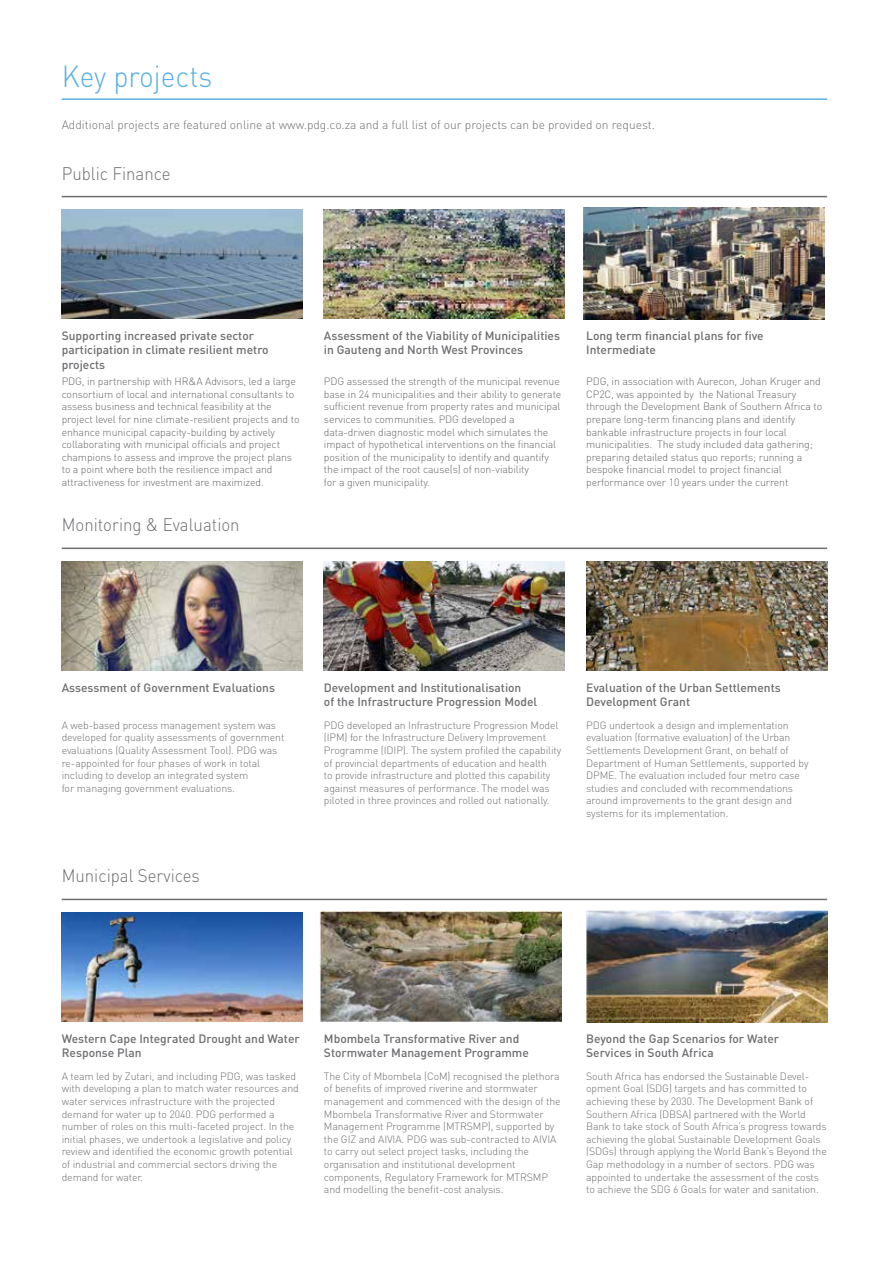
<style>
.page{position:relative;width:893px;height:1263px;background:#fff}
.page>*{position:absolute;margin:0;border:0;box-sizing:border-box;transform-origin:0 0}
.t1{font:300 30px "DIN Pro";color:#58b0e2;scale:.94 1}
.t2{font:300 18px "DIN Pro";color:#6d6e71;scale:.94 1}
.t3{font:500 12px/14.4px "DIN Pro";color:#6d6e71}
.t4{font:300 12px "DIN Pro";color:#6d6e71}
.t5{font:300 10.5px/12.6px "DIN Pro";letter-spacing:-.01em;color:#6d6e71}
.t6{font:300 10.5px/12.6px "DIN Pro";letter-spacing:-.01em;color:#666}
</style>
<div class="page">
<hr style="left:62px;top:98px;width:765px;height:2px;background:#58b0e2">
<hr style="left:62px;top:196px;width:765px;height:1px;background:#6d6e71">
<img style="left:324px;top:209px;width:241px;height:109px">
<hr style="left:62px;top:548px;width:765px;height:1px;background:#6d6e71">
<img style="left:62px;top:561px;width:241px;height:109px">
<img style="left:324px;top:561px;width:241px;height:109px">
<img style="left:586px;top:561px;width:241px;height:109px">
<hr style="left:62px;top:899px;width:765px;height:1px;background:#6d6e71">
<img style="left:62px;top:912px;width:241px;height:109px">
<img style="left:319px;top:912px;width:242px;height:110px">
<img style="left:62px;top:210px;width:241px;height:109px">
<img style="left:586px;top:911px;width:241px;height:111px">
<img style="left:583px;top:208px;width:242px;height:111px">
<h1 class="t1" style="left:62px;top:55px;width:162px">Key projects</h1>
<p class="t4" style="left:62px;top:116px;width:595px">Additional projects are featured online at www.pdg.co.za and a full list of our projects can be provided on request.</p>
<h2 class="t2" style="left:62px;top:161px;width:117px">Public Finance</h2>
<p class="t3" style="left:62px;top:328px;width:208px">Supporting increased private sector participation in climate resilient metro projects</p>
<p class="t3" style="left:586px;top:328px;width:179px">Long term financial plans for five<br>Intermediate</p>
<p class="t3" style="left:324px;top:328px;width:238px">Assessment of the Viability of Municipalities in Gauteng and North West Provinces</p>
<p class="t6" style="left:62px;top:375px;width:239px">PDG, in partnership with HR&amp;A Advisors, led a large consortium of local and international consultants to assess business and technical feasibility at the project level for nine climate-resilient projects and to enhance municipal capacity-building by actively collaborating with municipal officials and project champions to assess and improve the project plans to a point where both the resilience impact and attractiveness for investment are maximized.</p>
<p class="t6" style="left:324px;top:375px;width:239px">PDG assessed the strength of the municipal revenue base in 24 municipalities and their ability to generate sufficient revenue from property rates and municipal services to communities. PDG developed a data-driven diagnostic model which simulates the impact of hypothetical interventions on the financial position of the municipality to identify and quantify the impact of the root cause(s) of non-viability<br>for a given municipality.</p>
<p class="t6" style="left:586px;top:375px;width:238px">PDG, in association with Aurecon, Johan Kruger and CP2C, was appointed by the National Treasury through the Development Bank of Southern Africa to prepare long-term financing plans and identify bankable infrastructure projects in four local municipalities. The study included data gathering; preparing detailed status quo reports; running a bespoke financial model to project financial performance over 10 years under the current</p>
<h2 class="t2" style="left:62px;top:513px;width:191px">Monitoring &amp; Evaluation</h2>
<p class="t3" style="left:62px;top:679px;width:215px">Assessment of Government Evaluations</p>
<p class="t3" style="left:586px;top:679px;width:196px">Evaluation of the Urban Settlements<br>Development Grant</p>
<p class="t3" style="left:324px;top:679px;width:215px">Development and Institutionalisation<br>of the Infrastructure Progression Model</p>
<p class="t5" style="left:62px;top:718px;width:224px">A web-based process management system was developed for quality assessments of government evaluations (Quality Assessment Tool). PDG was re-appointed for four phases of work in total including to develop an integrated system<br>for managing government evaluations.</p>
<p class="t5" style="left:324px;top:718px;width:239px">PDG developed an Infrastructure Progression Model (IPM) for the Infrastructure Delivery Improvement Programme (IDIP). The system profiled the capability of provincial departments of education and health<br>to provide infrastructure and plotted this capability against measures of performance. The model was piloted in three provinces and rolled out nationally.</p>
<p class="t5" style="left:586px;top:718px;width:224px">PDG undertook a design and implementation evaluation (formative evaluation) of the Urban Settlements Development Grant, on behalf of Department of Human Settlements, supported by DPME. The evaluation included four metro case studies and concluded with recommendations around improvements to the grant design and systems for its implementation.</p>
<h2 class="t2" style="left:62px;top:864px;width:149px">Municipal Services</h2>
<p class="t3" style="left:62px;top:1030px;width:240px">Western Cape Integrated Drought and Water<br>Response Plan</p>
<p class="t3" style="left:324px;top:1030px;width:206px">Mbombela Transformative River and<br>Stormwater Management Programme</p>
<p class="t3" style="left:586px;top:1030px;width:195px">Beyond the Gap Scenarios for Water<br>Services in South Africa</p>
<p class="t5" style="left:62px;top:1069px;width:239px">A team led by Zutari, and including PDG, was tasked with developing a plan to match water resources and water services infrastructure with the projected demand for water up to 2040. PDG performed a number of roles on this multi-faceted project. In the initial phases, we undertook a legislative and policy review and identified the economic growth potential of industrial and commercial sectors driving the demand for water.</p>
<p class="t5" style="left:324px;top:1069px;width:238px">The City of Mbombela (CoM) recognised the plethora of benefits of improved riverine and stormwater management and commenced with the design of the Mbombela Transformative River and Stormwater Management Programme (MTRSMP), supported by the GIZ and AIVIA. PDG was sub-contracted to AIVIA to carry out select project tasks, including the organisation and institutional development components, Regulatory Framework for MTRSMP and modelling the benefit-cost analysis.</p>
<p class="t5" style="left:586px;top:1069px;width:242px">South Africa has endorsed the Sustainable Devel&shy;opment Goal (SDG) targets and has committed to achieving these by 2030. The Development Bank of Southern Africa (DBSA) partnered with the World Bank to take stock of South Africa’s progress towards achieving the global Sustainable Development Goals (SDGs) through applying the World Bank’s Beyond the Gap methodology in a number of sectors. PDG was appointed to undertake the assessment of the costs to achieve the SDG 6 Goals for water and sanitation.</p>
</div>
